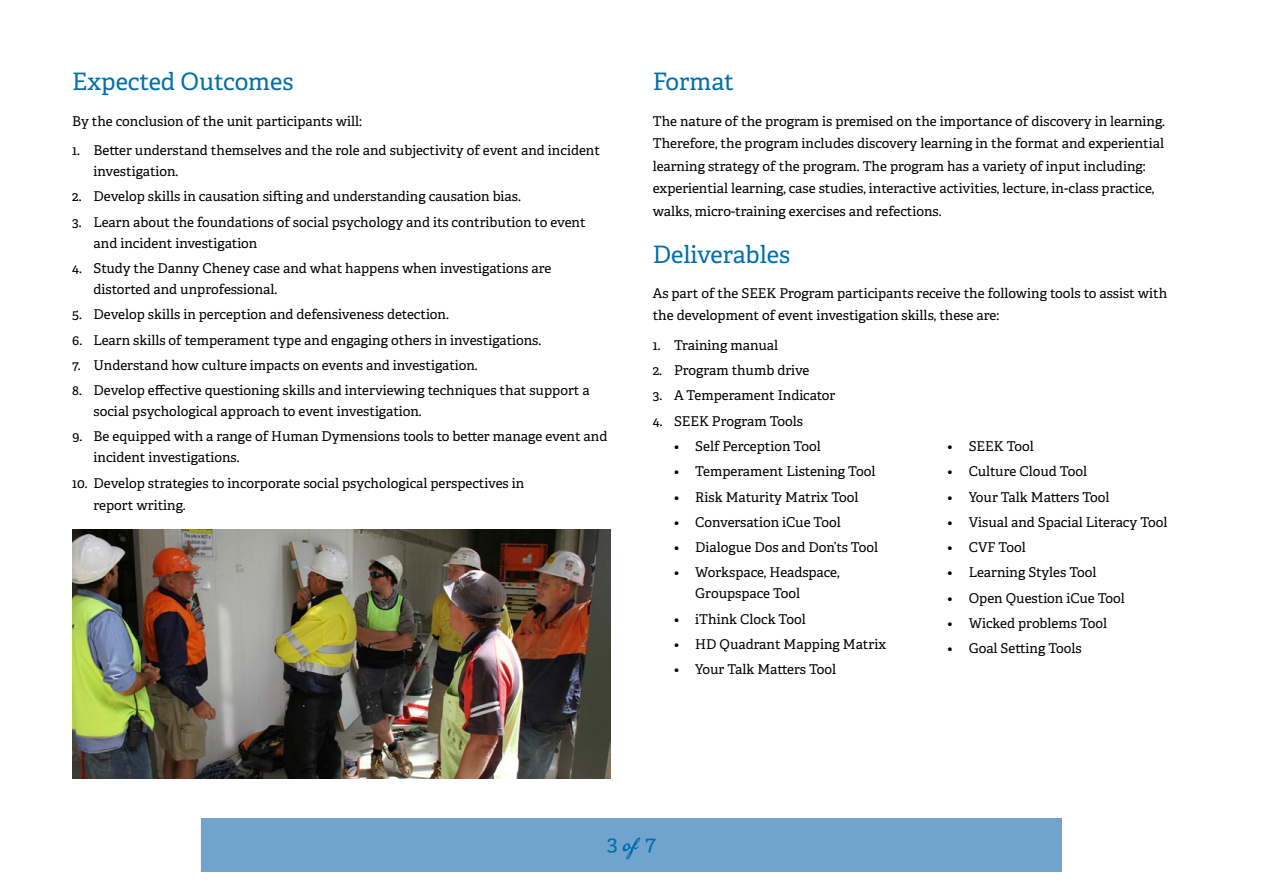
<style>
.page{position:relative;width:1263px;height:893px;background:#fff}
.page>*{position:absolute;margin:0;border:0;box-sizing:border-box;transform-origin:0 0}
.t1{font:24px "Adelle";color:#006fab}
.t2{font:21.75px "Adelle";color:#006fab}
.t3{font:13.5px/21px "Adelle";color:#000}
</style>
<div class="page">
<div style="left:201px;top:818px;width:861px;height:54px;background:#70a4cf"></div>
<svg style="left:622px;top:837px;width:18px;height:22px"></svg>
<img style="left:72px;top:530px;width:538px;height:248px">
<h1 class="t1" style="left:72px;top:67px;width:223px">Expected Outcomes</h1>
<p class="t3" style="left:72px;top:111px;width:291px">By the conclusion of the unit participants will:</p>
<p class="t3" style="left:94px;top:140px;width:508px;text-indent:-21px">1. Better understand themselves and the role and subjectivity of event and incident investigation.</p>
<p class="t3" style="left:72px;top:186px;width:450px">2. Develop skills in causation sifting and understanding causation bias.</p>
<p class="t3" style="left:94px;top:212px;width:493px;text-indent:-21px">3. Learn about the foundations of social psychology and its contribution to event and incident investigation</p>
<p class="t3" style="left:94px;top:258px;width:459px;text-indent:-21px">4. Study the Danny Cheney case and what happens when investigations are distorted and unprofessional.</p>
<p class="t3" style="left:72px;top:304px;width:378px">5. Develop skills in perception and defensiveness detection.</p>
<p class="t3" style="left:72px;top:329px;width:471px">6. Learn skills of temperament type and engaging others in investigations.</p>
<p class="t3" style="left:72px;top:355px;width:407px">7. Understand how culture impacts on events and investigation.</p>
<p class="t3" style="left:94px;top:380px;width:498px;text-indent:-21px">8. Develop effective questioning skills and interviewing techniques that support a social psychological approach to event investigation.</p>
<p class="t3" style="left:94px;top:426px;width:515px;text-indent:-21px">9. Be equipped with a range of Human Dymensions tools to better manage event and incident investigations.</p>
<p class="t3" style="left:94px;top:472px;width:432px;line-height:22.5px;text-indent:-21px">10. Develop strategies to incorporate social psychological perspectives in report writing.</p>
<h1 class="t1" style="left:653px;top:67px;width:83px">Format</h1>
<p class="t3" style="left:653px;top:110px;width:514px;line-height:22.5px">The nature of the program is premised on the importance of discovery in learning.<br>Therefore, the program includes discovery learning in the format and experiential learning strategy of the program. The program has a variety of input including: experiential learning, case studies, interactive activities, lecture, in-class practice, walks, micro-training exercises and refections.</p>
<h1 class="t1" style="left:653px;top:239px;width:139px">Deliverables</h1>
<p class="t3" style="left:653px;top:282px;width:516px;line-height:22.5px">As part of the SEEK Program participants receive the following tools to assist with the development of event investigation skills, these are:</p>
<p class="t3" style="left:653px;top:335px;width:127px">1. Training manual</p>
<p class="t3" style="left:653px;top:360px;width:158px">2. Program thumb drive</p>
<p class="t3" style="left:653px;top:385px;width:184px">3. A Temperament Indicator</p>
<p class="t3" style="left:653px;top:411px;width:152px">4. SEEK Program Tools</p>
<p class="t3" style="left:674px;top:436px;width:148px">• Self Perception Tool</p>
<p class="t3" style="left:674px;top:461px;width:203px">• Temperament Listening Tool</p>
<p class="t3" style="left:674px;top:486px;width:186px">• Risk Maturity Matrix Tool</p>
<p class="t3" style="left:674px;top:512px;width:168px">• Conversation iCue Tool</p>
<p class="t3" style="left:674px;top:537px;width:206px">• Dialogue Dos and Don’ts Tool</p>
<p class="t3" style="left:695px;top:562px;width:146px;text-indent:-21px">• Workspace, Headspace,<br>Groupspace Tool</p>
<p class="t3" style="left:674px;top:608px;width:133px">• iThink Clock Tool</p>
<p class="t3" style="left:674px;top:634px;width:214px">• HD Quadrant Mapping Matrix</p>
<p class="t3" style="left:674px;top:659px;width:164px">• Your Talk Matters Tool</p>
<p class="t3" style="left:947px;top:436px;width:88px">• SEEK Tool</p>
<p class="t3" style="left:947px;top:461px;width:141px">• Culture Cloud Tool</p>
<p class="t3" style="left:947px;top:486px;width:164px">• Your Talk Matters Tool</p>
<p class="t3" style="left:947px;top:512px;width:222px">• Visual and Spacial Literacy Tool</p>
<p class="t3" style="left:947px;top:537px;width:80px">• CVF Tool</p>
<p class="t3" style="left:947px;top:562px;width:151px">• Learning Styles Tool</p>
<p class="t3" style="left:947px;top:587px;width:179px">• Open Question iCue Tool</p>
<p class="t3" style="left:947px;top:613px;width:161px">• Wicked problems Tool</p>
<p class="t3" style="left:947px;top:638px;width:136px">• Goal Setting Tools</p>
<h2 class="t2" style="left:607px;top:830px;width:12px">3</h2>
<h2 class="t2" style="left:645px;top:830px;width:12px">7</h2>
</div>
